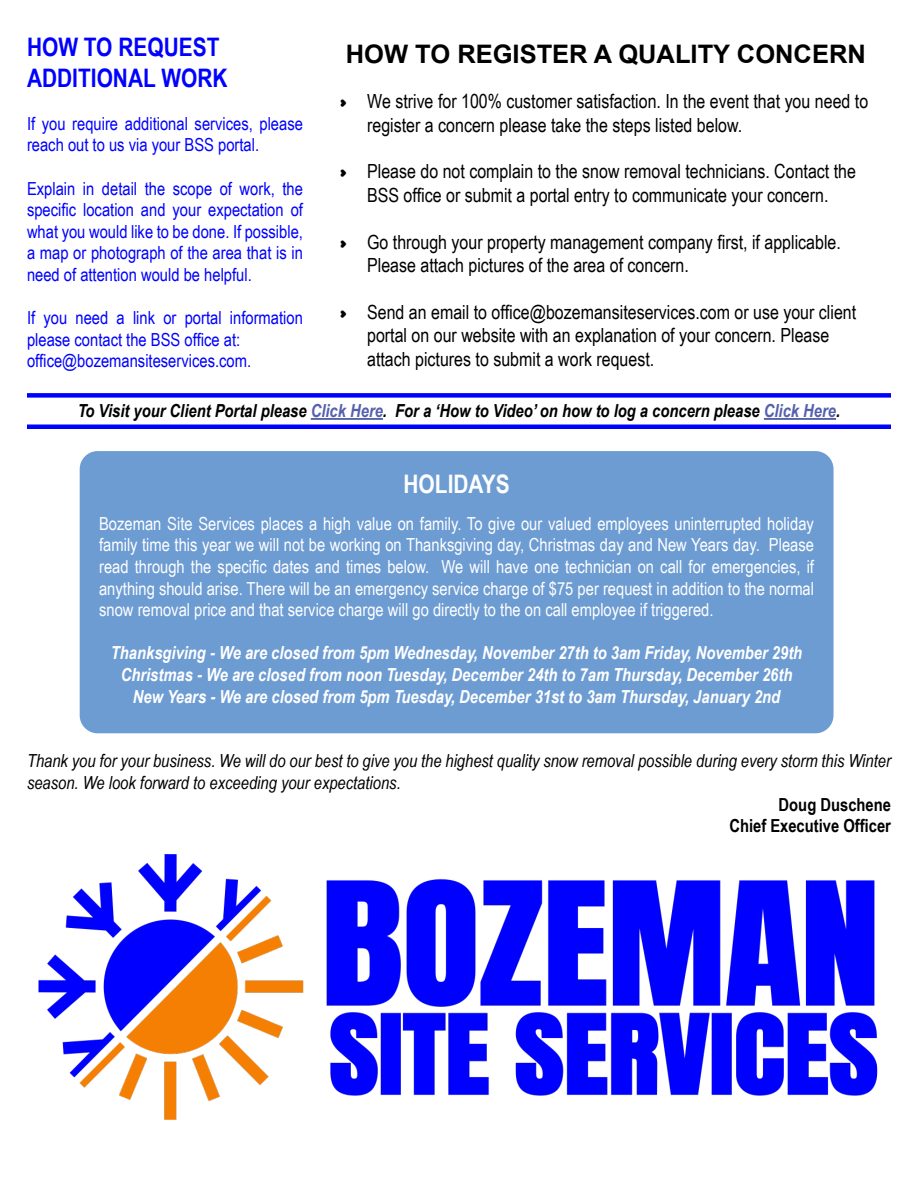
<style>
.page{position:relative;width:918px;height:1188px;background:#fff}
.page>*{position:absolute;margin:0;border:0;box-sizing:border-box;transform-origin:0 0}
.t1{font:700 25.5px "Arial";color:#000}
.t2{font:700 25.5px "Arial Narrow";color:#00f}
.t3{font:700 25.5px "Arial Narrow";color:#fff}
.t4{font:19.5px/23.4px "Arial Narrow";color:#000}
.t5{font:18px/21.6px "Arial Narrow";color:#fff;text-align:justify}
.t6{font:18px/21.6px "Arial Narrow";color:#00f}
.t7{font:italic 700 18px "Arial Narrow";color:#fff}
.t8{font:italic 18px/21.6px "Arial Narrow";color:#000}
.t9{font:italic 700 18px "Arial Narrow";color:#000}
.t10{font:700 18px "Arial Narrow";color:#000}
.s1{font-family:"Alba Matter"}
.s2{color:#5560ac}
</style>
<div class="page">
<div style="left:80px;top:451px;width:754px;height:282px;background:#6d9cd3;border-radius:18px"></div>
<div style="left:27px;top:393px;width:864px;height:5px;background:#00f"></div>
<img style="left:38px;top:854px;width:840px;height:266px">
<div style="left:27px;top:424px;width:864px;height:5px;background:#00f"></div>
<hr style="left:311px;top:418px;width:72px;height:2px;background:#5560ac">
<hr style="left:764px;top:418px;width:72px;height:2px;background:#5560ac">
<p class="t2" style="left:27px;top:28px;width:194px">HOW TO REQUEST</p>
<p class="t2" style="left:27px;top:58px;width:202px">ADDITIONAL WORK</p>
<p class="t6" style="left:27px;top:112px;width:277px">If you require additional services, please reach out to us via your BSS portal.</p>
<p class="t6" style="left:27px;top:177px;width:278px;text-align:justify">Explain in detail the scope of work, the specific location and your expectation of what you would like to be done. If possible, a map or photograph of the area that is in need of attention would be helpful.</p>
<p class="t6" style="left:27px;top:306px;width:277px">If you need a link or portal information please contact the BSS office at:</p>
<p class="t6" style="left:27px;top:350px;width:226px">office@bozemansiteservices.com.</p>
<p class="t1" style="left:346px;top:38px;width:521px">HOW TO REGISTER A QUALITY CONCERN</p>
<p class="t4" style="left:367px;top:89px;width:503px;text-indent:-27px"><span class="s1">&gt;</span> We strive for 100% customer satisfaction. In the event that you need to register a concern please take the steps listed below.</p>
<p class="t4" style="left:340px;top:159px;width:517px;text-align:center"><span class="s1">&gt;</span> Please do not complain to the snow removal technicians. Contact the<br>BSS office or submit a portal entry to communicate your concern.</p>
<p class="t4" style="left:367px;top:229px;width:475px;text-indent:-27px"><span class="s1">&gt;</span> Go through your property management company first, if applicable.<br>Please attach pictures of the area of concern.</p>
<p class="t4" style="left:367px;top:300px;width:491px;text-indent:-27px"><span class="s1">&gt;</span> Send an email to office@bozemansiteservices.com or use your client portal on our website with an explanation of your concern. Please attach pictures to submit a work request.</p>
<p class="t9" style="left:78px;top:397px;width:764px">To Visit your Client Portal please <span class="s2">Click Here</span>. For a ‘How to Video’ on how to log a concern please <span class="s2">Click Here</span>.</p>
<p class="t3" style="left:404px;top:465px;width:108px">HOLIDAYS</p>
<p class="t5" style="left:99px;top:512px;width:717px">Bozeman Site Services places a high value on family. To give our valued employees uninterrupted holiday family time this year we will not be working on Thanksgiving day, Christmas day and New Years day. Please read through the specific dates and times below. We will have one technician on call for emergencies, if anything should arise. There will be an emergency service charge of $75 per request in addition to the normal snow removal price and that service charge will go directly to the on call employee if triggered.</p>
<p class="t7" style="left:111px;top:640px;width:693px">Thanksgiving - We are closed from 5pm Wednesday, November 27th to 3am Friday, November 29th</p>
<p class="t7" style="left:121px;top:661px;width:673px">Christmas - We are closed from noon Tuesday, December 24th to 7am Thursday, December 26th</p>
<p class="t7" style="left:133px;top:683px;width:649px">New Years - We are closed from 5pm Tuesday, December 31st to 3am Thursday, January 2nd</p>
<p class="t8" style="left:27px;top:750px;width:865px">Thank you for your business. We will do our best to give you the highest quality snow removal possible during every storm this Winter season. We look forward to exceeding your expectations.</p>
<p class="t10" style="left:779px;top:791px;width:114px">Doug Duschene</p>
<p class="t10" style="left:729px;top:812px;width:163px">Chief Executive Officer</p>
</div>
